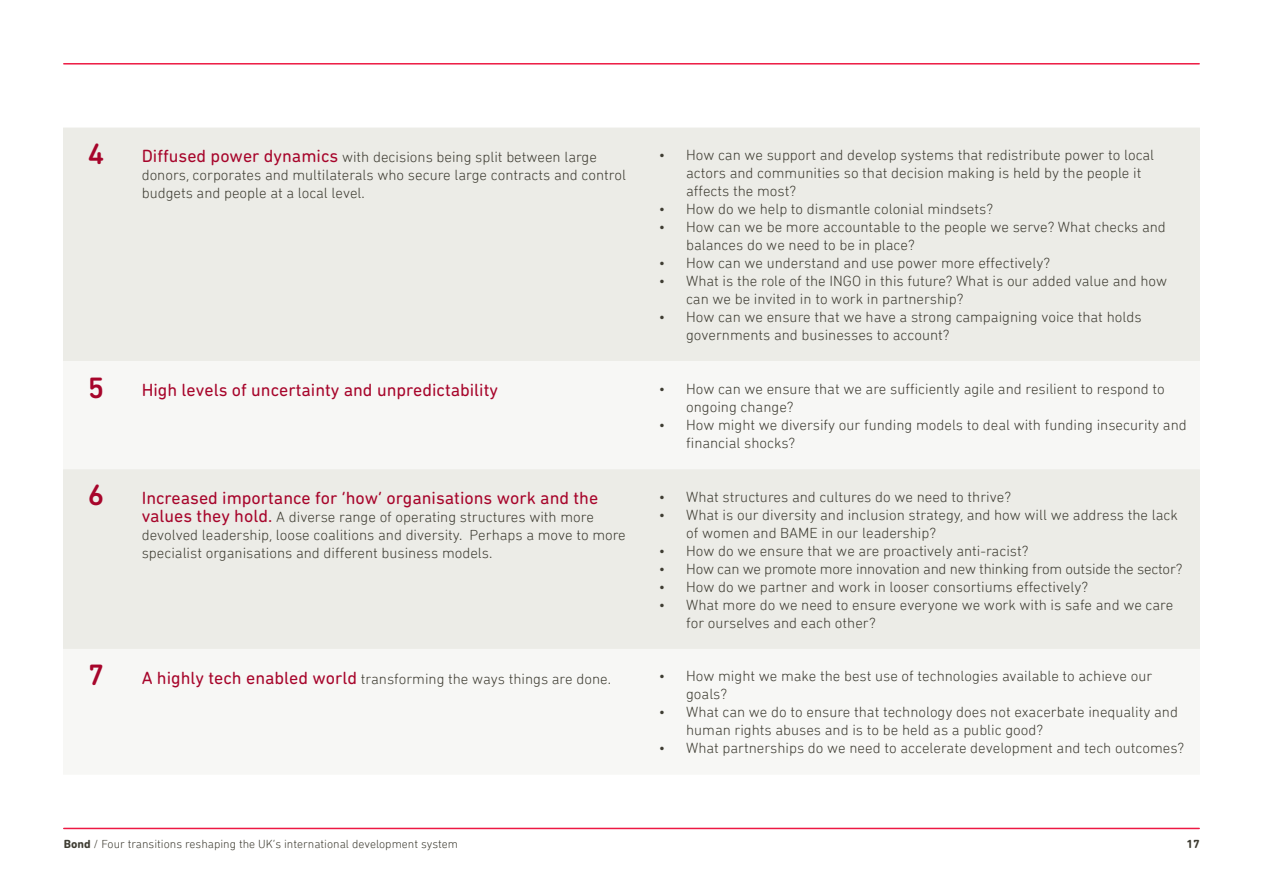
<style>
.page{position:relative;width:1263px;height:893px;background:#fff}
.page>*{position:absolute;margin:0;border:0;box-sizing:border-box;transform-origin:0 0}
.t1{font:18px "DIN Next Rounded LT Pro";color:#a7052b}
.t2{font:300 15px/18px "DIN Next Rounded LT Pro";color:#3e3c32}
.t3{font:300 12px "DIN Next Rounded LT Pro";color:#3e3c32}
.t4{font:700 12px "DIN Next Rounded LT Pro";color:#3e3c32}
.s1{font-weight:500;font-size:30px;color:#a7052b}
.s2{font-weight:400;font-size:18px;color:#a7052b}
.s3{font-weight:500;font-size:30px}
.s4{font-weight:700}
</style>
<div class="page">
<hr style="left:64px;top:828px;width:1135px;height:1px;background:#ed1943">
<hr style="left:64px;top:63px;width:1135px;height:2px;background:#ed1943">
<div style="left:63px;top:128px;width:1137px;height:233px;background:#ecece7"></div>
<div style="left:63px;top:469px;width:1137px;height:180px;background:#ecece7"></div>
<p class="t2" style="left:142px;top:148px;width:486px;text-indent:-54px"><span class="s1">4</span> <span class="s2">Diffused power dynamics</span> with decisions being split between large donors, corporates and multilaterals who secure large contracts and control budgets and people at a local level.</p>
<p class="t2" style="left:686px;top:147px;width:469px;text-indent:-27px">• How can we support and develop systems that redistribute power to local actors and communities so that decision making is held by the people it affects the most?</p>
<p class="t2" style="left:659px;top:201px;width:335px">• How do we help to dismantle colonial mindsets?</p>
<p class="t2" style="left:686px;top:219px;width:481px;text-indent:-27px">• How can we be more accountable to the people we serve? What checks and balances do we need to be in place?</p>
<p class="t2" style="left:659px;top:255px;width:392px">• How can we understand and use power more effectively?</p>
<p class="t2" style="left:686px;top:273px;width:482px;text-indent:-27px">• What is the role of the INGO in this future? What is our added value and how can we be invited in to work in partnership?</p>
<p class="t2" style="left:686px;top:309px;width:457px;text-indent:-27px">• How can we ensure that we have a strong campaigning voice that holds governments and businesses to account?</p>
<p class="t1" style="left:88px;top:383px;width:412px"><span class="s3">5</span> High levels of uncertainty and unpredictability</p>
<p class="t2" style="left:686px;top:381px;width:480px;text-indent:-27px">• How can we ensure that we are sufficiently agile and resilient to respond to ongoing change?</p>
<p class="t2" style="left:686px;top:417px;width:502px;text-indent:-27px">• How might we diversify our funding models to deal with funding insecurity and financial shocks?</p>
<p class="t1" style="left:88px;top:490px;width:512px"><span class="s3">6</span> Increased importance for ‘how’ organisations work and the</p>
<p class="t2" style="left:142px;top:508px;width:486px"><span class="s2">values they hold.</span> A diverse range of operating structures with more devolved leadership, loose coalitions and diversity. Perhaps a move to more specialist organisations and different business models.</p>
<p class="t2" style="left:659px;top:489px;width:353px">• What structures and cultures do we need to thrive?</p>
<p class="t2" style="left:686px;top:507px;width:493px;text-indent:-27px">• What is our diversity and inclusion strategy, and how will we address the lack of women and BAME in our leadership?</p>
<p class="t2" style="left:659px;top:543px;width:371px">• How do we ensure that we are proactively anti-racist?</p>
<p class="t2" style="left:659px;top:561px;width:525px">• How can we promote more innovation and new thinking from outside the sector?</p>
<p class="t2" style="left:659px;top:579px;width:430px">• How do we partner and work in looser consortiums effectively?</p>
<p class="t2" style="left:686px;top:597px;width:489px;text-indent:-27px">• What more do we need to ensure everyone we work with is safe and we care for ourselves and each other?</p>
<p class="t2" style="left:88px;top:669px;width:525px"><span class="s1">7</span> <span class="s2">A highly tech enabled world</span> transforming the ways things are done.</p>
<p class="t2" style="left:686px;top:669px;width:468px;text-indent:-27px">• How might we make the best use of technologies available to achieve our goals?</p>
<p class="t2" style="left:686px;top:705px;width:493px;text-indent:-27px">• What can we do to ensure that technology does not exacerbate inequality and human rights abuses and is to be held as a public good?</p>
<p class="t2" style="left:659px;top:741px;width:527px">• What partnerships do we need to accelerate development and tech outcomes?</p>
<p class="t3" style="left:64px;top:837px;width:396px"><span class="s4">Bond</span> / Four transitions reshaping the UK’s international development system</p>
<p class="t4" style="left:1186px;top:836px;width:15px">17</p>
</div>
